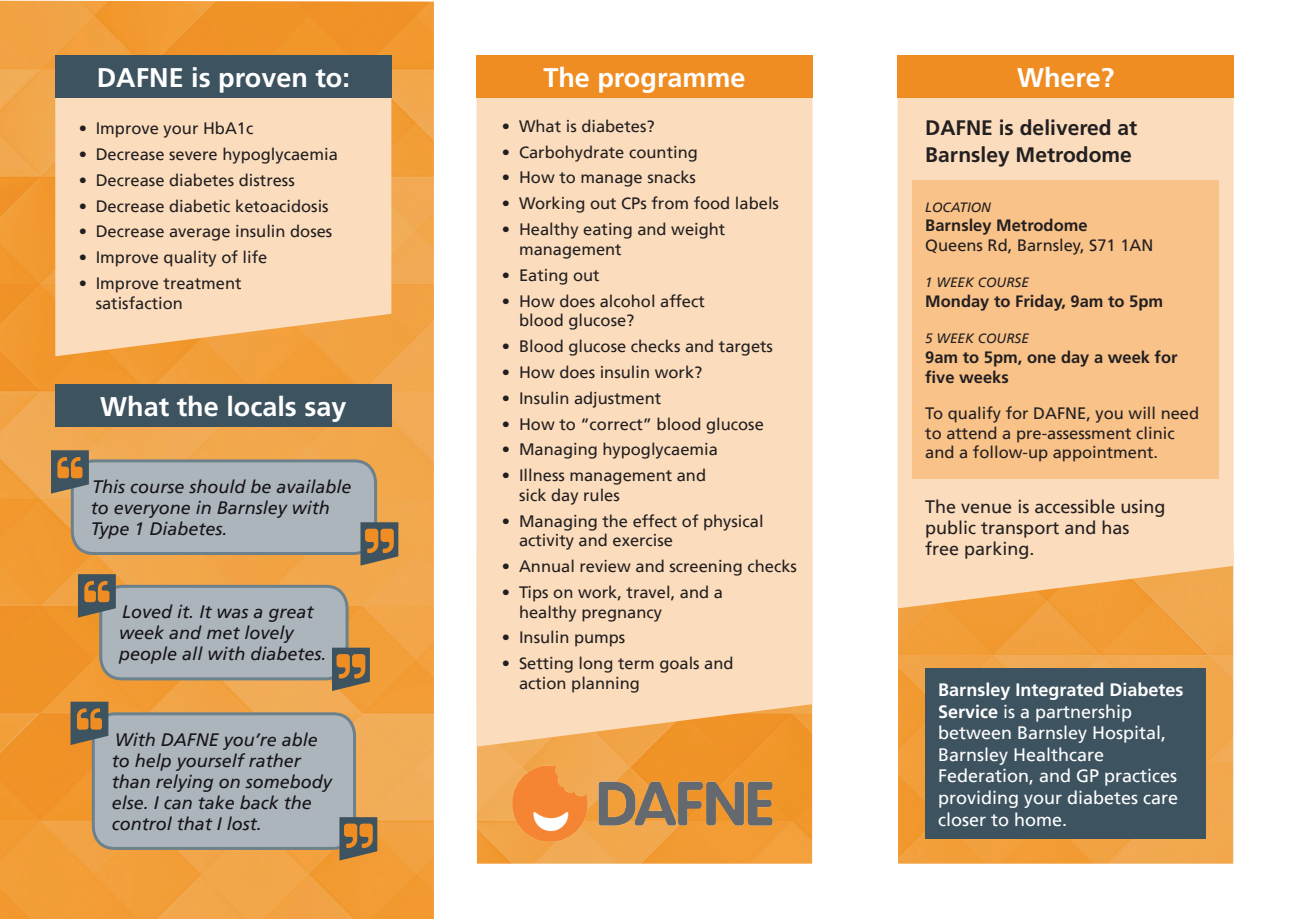
<style>
.page{position:relative;width:1289px;height:919px;background:#fff}
.page>*{position:absolute;margin:0;border:0;box-sizing:border-box;transform-origin:0 0}
.t1{font:700 27px "Frutiger LT Std";color:#fff}
.t2{font:700 21px/27px "Frutiger LT Std";color:#231f20}
.t3{font:italic 18px/21px "Frutiger LT";color:#171419}
.t4{font:18px/21.6px "Frutiger LT";color:#fff}
.t5{font:18px/21px "Frutiger LT";color:#231f20}
.t6{font:700 18px "Frutiger LT Std";color:#fff}
.t7{font:16.5px/19.5px "Frutiger LT";color:#231f20}
.t8{font:700 16.5px/19.5px "Frutiger LT Std";color:#231f20}
.t9{font:italic 13.5px "Frutiger LT";color:#231f20}
.s1{font-family:"Frutiger LT Std";font-weight:700}
</style>
<div class="page">
<img style="left:898px;top:608px;width:335px;height:255px">
<img style="left:477px;top:746px;width:335px;height:117px">
<img style="left:0;top:1px;width:434px;height:917px">
<svg style="left:55px;top:98px;width:336px;height:258px;background:#fad7b1"></svg>
<div style="left:476px;top:98px;width:336px;height:648px;background:#fbddbe"></div>
<svg style="left:897px;top:98px;width:336px;height:510px;background:#fad7b3"></svg>
<div style="left:55px;top:55px;width:336px;height:43px;background:#3d5360"></div>
<div style="left:55px;top:384px;width:336px;height:43px;background:#3d5360"></div>
<div style="left:476px;top:55px;width:336px;height:43px;background:#ef8d23"></div>
<div style="left:897px;top:55px;width:336px;height:43px;background:#ef8d23"></div>
<div style="left:912px;top:180px;width:306px;height:299px;background:#f8c289"></div>
<div style="left:925px;top:668px;width:280px;height:170px;background:#3d5360"></div>
<div style="left:72px;top:461px;width:303px;height:92px;background:#acb5bc;border-radius:21px"></div>
<div style="left:71px;top:459px;width:306px;height:96px;border:3px solid #6d818c;border-radius:21px"></div>
<svg style="left:51px;top:450px;width:38px;height:43px;background:#706858"></svg>
<svg style="left:360px;top:522px;width:38px;height:43px;background:#836d4d"></svg>
<div style="left:101px;top:586px;width:246px;height:92px;background:#acb5bc;border-radius:21px"></div>
<div style="left:99px;top:584px;width:249px;height:96px;border:3px solid #6d818c;border-radius:21px"></div>
<svg style="left:78px;top:574px;width:38px;height:43px;background:#706856"></svg>
<svg style="left:332px;top:647px;width:38px;height:44px;background:#846c4a"></svg>
<div style="left:93px;top:713px;width:261px;height:135px;background:#acb5bc;border-radius:21px"></div>
<div style="left:92px;top:712px;width:264px;height:137px;border:3px solid #6d818c;border-radius:21px"></div>
<svg style="left:71px;top:701px;width:37px;height:44px;background:#746956"></svg>
<svg style="left:339px;top:817px;width:38px;height:43px;background:#836b4b"></svg>
<img style="left:508px;top:757px;width:273px;height:94px">
<h1 class="t1" style="left:97px;top:61px;width:255px">DAFNE is proven to:</h1>
<p class="t7" style="left:79px;top:118px;width:176px">• Improve your HbA1c</p>
<p class="t7" style="left:79px;top:144px;width:261px">• Decrease severe hypoglycaemia</p>
<p class="t7" style="left:79px;top:170px;width:218px">• Decrease diabetes distress</p>
<p class="t7" style="left:79px;top:196px;width:251px">• Decrease diabetic ketoacidosis</p>
<p class="t7" style="left:79px;top:222px;width:255px">• Decrease average insulin doses</p>
<p class="t7" style="left:79px;top:248px;width:190px">• Improve quality of life</p>
<p class="t7" style="left:96px;top:274px;width:147px;text-indent:-17px">• Improve treatment satisfaction</p>
<h1 class="t1" style="left:100px;top:390px;width:248px">What the locals say</h1>
<p class="t3" style="left:91px;top:476px;width:262px">This course should be available to everyone in Barnsley with<br>Type 1 Diabetes.</p>
<p class="t3" style="left:119px;top:601px;width:209px">Loved it. It was a great week and met lovely people all with diabetes.</p>
<p class="t3" style="left:112px;top:729px;width:222px">With DAFNE you’re able to help yourself rather than relying on somebody else. I can take back the control that I lost.</p>
<h1 class="t1" style="left:543px;top:61px;width:204px">The programme</h1>
<h1 class="t1" style="left:1017px;top:61px;width:99px">Where?</h1>
<p class="t7" style="left:502px;top:116px;width:154px">• What is diabetes?</p>
<p class="t7" style="left:502px;top:142px;width:197px">• Carbohydrate counting</p>
<p class="t7" style="left:502px;top:168px;width:195px">• How to manage snacks</p>
<p class="t7" style="left:502px;top:194px;width:278px">• Working out CPs from food labels</p>
<p class="t7" style="left:519px;top:220px;width:208px;text-indent:-17px">• Healthy eating and weight management</p>
<p class="t7" style="left:502px;top:265px;width:99px">• Eating out</p>
<p class="t7" style="left:519px;top:291px;width:187px;text-indent:-17px">• How does alcohol affect blood glucose?</p>
<p class="t7" style="left:502px;top:336px;width:272px">• Blood glucose checks and targets</p>
<p class="t7" style="left:502px;top:362px;width:202px">• How does insulin work?</p>
<p class="t7" style="left:502px;top:388px;width:161px">• Insulin adjustment</p>
<p class="t7" style="left:502px;top:414px;width:263px">• How to “correct” blood glucose</p>
<p class="t7" style="left:502px;top:440px;width:217px">• Managing hypoglycaemia</p>
<p class="t7" style="left:519px;top:466px;width:189px;text-indent:-17px">• Illness management and sick day rules</p>
<p class="t7" style="left:519px;top:511px;width:246px;text-indent:-17px">• Managing the effect of physical activity and exercise</p>
<p class="t7" style="left:502px;top:556px;width:296px">• Annual review and screening checks</p>
<p class="t7" style="left:519px;top:582px;width:205px;text-indent:-17px">• Tips on work, travel, and a healthy pregnancy</p>
<p class="t7" style="left:502px;top:628px;width:125px">• Insulin pumps</p>
<p class="t7" style="left:519px;top:654px;width:216px;text-indent:-17px">• Setting long term goals and action planning</p>
<p class="t2" style="left:925px;top:114px;width:214px">DAFNE is delivered at<br>Barnsley Metrodome</p>
<p class="t9" style="left:925px;top:199px;width:67px">LOCATION</p>
<p class="t8" style="left:925px;top:216px;width:164px">Barnsley Metrodome</p>
<p class="t7" style="left:925px;top:235px;width:230px">Queens Rd, Barnsley, S71 1AN</p>
<p class="t9" style="left:925px;top:275px;width:105px">1 WEEK COURSE</p>
<p class="t8" style="left:925px;top:291px;width:239px">Monday to Friday, 9am to 5pm</p>
<p class="t9" style="left:925px;top:331px;width:105px">5 WEEK COURSE</p>
<p class="t8" style="left:925px;top:347px;width:254px">9am to 5pm, one day a week for five weeks</p>
<p class="t7" style="left:925px;top:403px;width:275px">To qualify for DAFNE, you will need to attend a pre-assessment clinic and a follow-up appointment.</p>
<p class="t5" style="left:925px;top:496px;width:242px">The venue is accessible using public transport and has free parking.</p>
<p class="t6" style="left:938px;top:679px;width:247px">Barnsley Integrated Diabetes</p>
<p class="t4" style="left:938px;top:700px;width:242px"><span class="s1">Service</span> is a partnership between Barnsley Hospital,<br>Barnsley Healthcare<br>Federation, and GP practices providing your diabetes care closer to home.</p>
</div>
